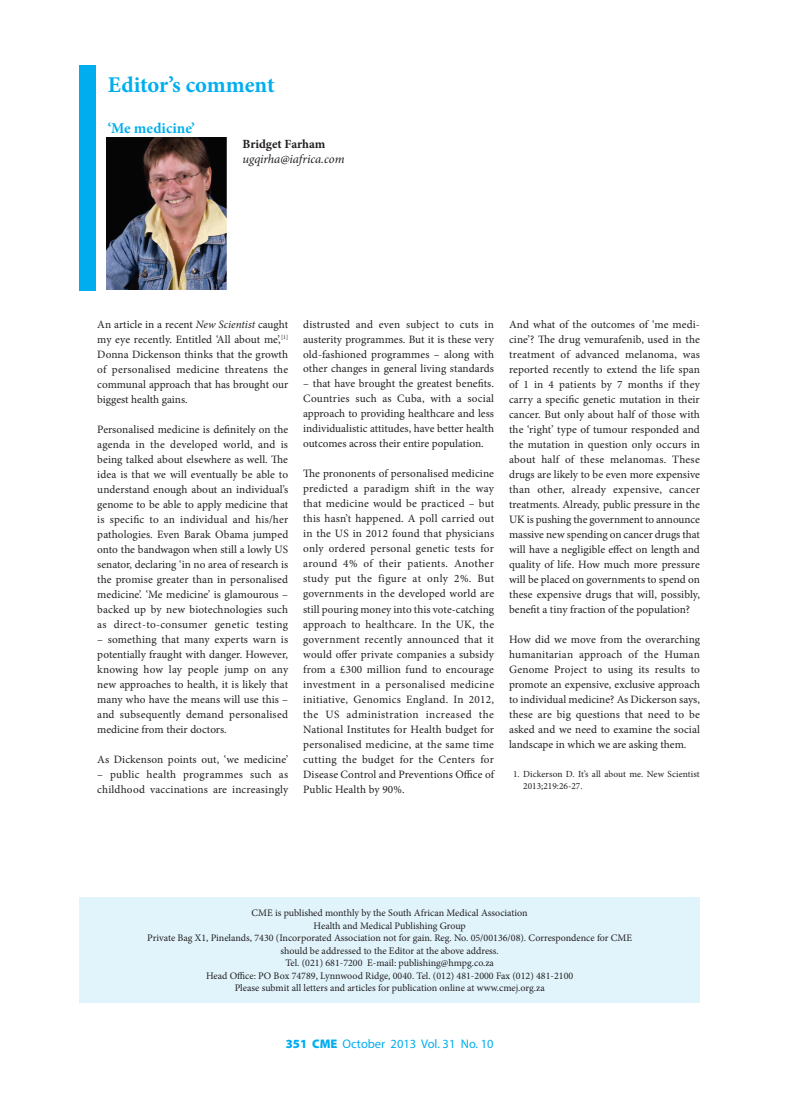
<style>
.page{position:relative;width:797px;height:1105px;background:#fff}
.page>*{position:absolute;margin:0;border:0;box-sizing:border-box;transform-origin:0 0}
.t1{font:700 22.5px "Minion Pro";letter-spacing:-.005em;color:#00aeef}
.t2{font:700 15px "Minion Pro";color:#00aeef}
.t3{font:12.5px "Myriad Pro";color:#00aeef}
.t4{font:italic 12.5px "Minion Pro";letter-spacing:-.005em;color:#231f20}
.t5{font:700 12.5px "Minion Pro";color:#231f20}
.t6{font:11.25px/15px "Minion Pro";letter-spacing:.005em;color:#231f20;text-align:justify}
.t7{font:10px/12.5px "Minion Pro";color:#231f20;text-align:center}
.t8{font:9.38px/11.2px "Minion Pro";letter-spacing:.005em;color:#231f20}
.s1{font-style:italic}
.s2{font-weight:900}
</style>
<div class="page">
<div style="left:79px;top:65px;width:17px;height:225px;background:#00aeef"></div>
<div style="left:80px;top:897px;width:619px;height:106px;background:#e1f4fc"></div>
<img style="left:107px;top:138px;width:119px;height:151px">
<h1 class="t1" style="left:108px;top:69px;width:168px">Editor’s comment</h1>
<h2 class="t2" style="left:108px;top:117px;width:89px">‘Me medicine’</h2>
<p class="t5" style="left:242px;top:136px;width:84px">Bridget Farham</p>
<p class="t4" style="left:242px;top:151px;width:103px">ugqirha@iafrica.com</p>
<p class="t6" style="left:97px;top:317px;width:192px">An article in a recent <span class="s1">New Scientist</span> caught my eye recently. Entitled ‘All about me’,<sup>[1] </sup>Donna Dickenson thinks that the growth of personalised medicine threatens the communal approach that has brought our biggest health gains.</p>
<p class="t6" style="left:97px;top:422px;width:192px">Personalised medicine is definitely on the agenda in the developed world, and is being talked about elsewhere as well. The idea is that we will eventually be able to understand enough about an individual’s genome to be able to apply medicine that is specific to an individual and his/her pathologies. Even Barak Obama jumped onto the bandwagon when still a lowly US senator, declaring ‘in no area of research is the promise greater than in personalised medicine’. ‘Me medicine’ is glamourous – backed up by new biotechnologies such as direct-to-consumer genetic testing</p>
<p class="t6" style="left:97px;top:631px;width:192px">– something that many experts warn is potentially fraught with danger. However, knowing how lay people jump on any new approaches to health, it is likely that many who have the means will use this – and subsequently demand personalised medicine from their doctors.</p>
<p class="t6" style="left:97px;top:751px;width:192px">As Dickenson points out, ‘we medicine’</p>
<p class="t6" style="left:97px;top:766px;width:192px">– public health programmes such as childhood vaccinations are increasingly</p>
<p class="t6" style="left:303px;top:316px;width:192px">distrusted and even subject to cuts in austerity programmes. But it is these very old-fashioned programmes – along with other changes in general living standards</p>
<p class="t6" style="left:303px;top:376px;width:192px">– that have brought the greatest benefits.<br>Countries such as Cuba, with a social approach to providing healthcare and less individualistic attitudes, have better health outcomes across their entire population.</p>
<p class="t6" style="left:303px;top:466px;width:192px">The prononents of personalised medicine predicted a paradigm shift in the way that medicine would be practiced – but this hasn’t happened. A poll carried out in the US in 2012 found that physicians only ordered personal genetic tests for around 4% of their patients. Another study put the figure at only 2%. But governments in the developed world are still pouring money into this vote-catching approach to healthcare. In the UK, the government recently announced that it would offer private companies a subsidy from a £300 million fund to encourage investment in a personalised medicine initiative, Genomics England. In 2012, the US administration increased the National Institutes for Health budget for personalised medicine, at the same time cutting the budget for the Centers for Disease Control and Preventions Office of Public Health by 90%.</p>
<p class="t6" style="left:509px;top:316px;width:192px;text-align:left">And what of the outcomes of ‘me medi&shy;cine’? The drug vemurafenib, used in the treatment of advanced melanoma, was reported recently to extend the life span of 1 in 4 patients by 7 months if they carry a specific genetic mutation in their cancer. But only about half of those with the ‘right’ type of tumour responded and the mutation in question only occurs in about half of these melanomas. These drugs are likely to be even more expensive than other, already expensive, cancer treatments. Already, public pressure in the UK is pushing the government to announce massive new spending on cancer drugs that will have a negligible effect on length and quality of life. How much more pressure will be placed on governments to spend on these expensive drugs that will, possibly, benefit a tiny fraction of the population?</p>
<p class="t6" style="left:509px;top:632px;width:192px">How did we move from the overarching humanitarian approach of the Human Genome Project to using its results to promote an expensive, exclusive approach to individual medicine? As Dickerson says, these are big questions that need to be asked and we need to examine the social landscape in which we are asking them.</p>
<p class="t8" style="left:523px;top:769px;width:178px;text-indent:-10px">1. Dickerson D. It’s all about me. New Scientist<br>2013;219:26-27.</p>
<p class="t7" style="left:147px;top:907px;width:486px">CME is published monthly by the South African Medical Association<br>Health and Medical Publishing Group<br>Private Bag X1, Pinelands, 7430 (Incorporated Association not for gain. Reg. No. 05/00136/08). Correspondence for CME should be addressed to the Editor at the above address.<br>Tel. (021) 681-7200 E-mail: publishing@hmpg.co.za<br>Head Office: PO Box 74789, Lynnwood Ridge, 0040. Tel. (012) 481-2000 Fax (012) 481-2100<br>Please submit all letters and articles for publication online at www.cmej.org.za</p>
<p class="t3" style="left:286px;top:1036px;width:209px"><span class="s2">351 CME</span> October 2013 Vol. 31 No. 10</p>
</div>
